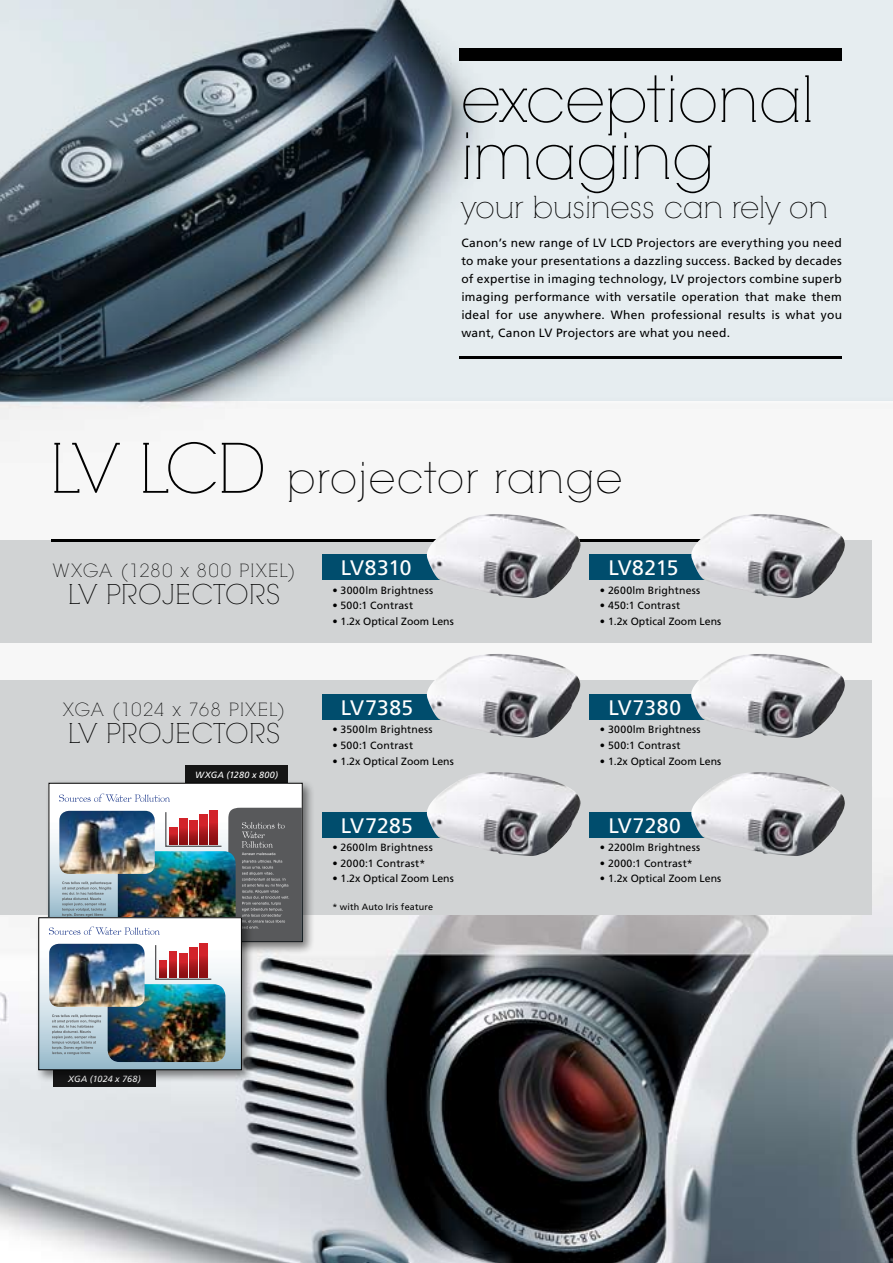
<style>
.page{position:relative;width:893px;height:1263px;background:#fff}
.page>*{position:absolute;margin:0;border:0;box-sizing:border-box;transform-origin:0 0}
.t1{font:63px/57px "RNS Camelia";letter-spacing:.005em;color:#000}
.t2{font:42px "RNS Camelia";letter-spacing:.035em;color:#000}
.t3{font:30px "RNS Camelia";letter-spacing:.005em;color:#000}
.t4{font:27px "RNS Camelia";letter-spacing:.04em;color:#000}
.t5{font:21px "Frutiger";letter-spacing:.015em;color:#fff}
.t6{font:18px "RNS Camelia";letter-spacing:.085em;color:#000}
.t7{font:12px/18px "Frutiger";letter-spacing:.02em;color:#000;text-align:justify}
.t8{font:10.5px "Frutiger";letter-spacing:.015em;color:#000}
.t9{font:italic 9px "Frutiger";letter-spacing:.02em;color:#fff}
.t10{font:9px "Frutiger";letter-spacing:.02em;color:#000}
.s1{font-size:67.5px}
</style>
<div class="page">
<img style="left:0;top:401px;width:893px;height:862px">
<svg style="left:0;top:0;width:893px;height:401px;fill:#e6edf0"></svg>
<div style="left:0;top:540px;width:872px;height:102px;background:#d1d3d4"></div>
<div style="left:0;top:680px;width:872px;height:234px;background:#d1d3d4"></div>
<div style="left:459px;top:48px;width:383px;height:13px;background:#000"></div>
<hr style="left:459px;top:356px;width:383px;height:2px;background:#000">
<hr style="left:51px;top:539px;width:791px;height:2px;background:#000">
<div style="left:322px;top:554px;width:132px;height:26px;background:#004d6d"></div>
<div style="left:322px;top:694px;width:132px;height:26px;background:#004d6d"></div>
<div style="left:322px;top:812px;width:132px;height:26px;background:#004d6d"></div>
<div style="left:589px;top:812px;width:132px;height:26px;background:#004d6d"></div>
<div style="left:589px;top:694px;width:132px;height:26px;background:#004d6d"></div>
<div style="left:589px;top:554px;width:132px;height:26px;background:#004d6d"></div>
<img style="left:425px;top:514px;width:155px;height:84px">
<img style="left:690px;top:514px;width:155px;height:84px">
<img style="left:425px;top:654px;width:155px;height:84px">
<img style="left:690px;top:654px;width:155px;height:84px">
<img style="left:426px;top:772px;width:154px;height:84px">
<img style="left:691px;top:772px;width:154px;height:84px">
<div style="left:186px;top:766px;width:102px;height:17px;background:#151515"></div>
<div style="left:45px;top:779px;width:276px;height:182px;background:#000;opacity:.5"></div>
<div style="left:49px;top:783px;width:253px;height:159px;background:#fff"></div>
<svg style="left:59px;top:793px;width:111px;height:9px"></svg>
<div style="left:35px;top:914px;width:225px;height:175px;background:#000;opacity:.5"></div>
<svg style="left:40px;top:919px;width:200px;height:149px"></svg>
<div style="left:38px;top:917px;width:204px;height:153px;border:1px solid #000"></div>
<img style="left:108px;top:984px;width:117px;height:78px">
<img style="left:49px;top:980px;width:96px;height:27px">
<img style="left:49px;top:808px;width:253px;height:172px">
<svg style="left:52px;top:1014px;width:49px;height:41px"></svg>
<h1 class="t1" style="left:461px;top:72px;width:354px">exceptional imaging</h1>
<h3 class="t3" style="left:461px;top:190px;width:368px">your business can rely on</h3>
<p class="t7" style="left:461px;top:233px;width:382px">Canon’s new range of LV LCD Projectors are everything you need to make your presentations a dazzling success. Backed by decades of expertise in imaging technology, LV projectors combine superb imaging performance with versatile operation that make them ideal for use anywhere. When professional results is what you want, Canon LV Projectors are what you need.</p>
<h2 class="t2" style="left:51px;top:453px;width:572px"><span class="s1">LV LCD</span> projector range</h2>
<h3 class="t6" style="left:53px;top:560px;width:244px">WXGA (1280 x 800 PIXEL)</h3>
<h3 class="t4" style="left:69px;top:578px;width:213px">LV PROJECTORS</h3>
<h3 class="t6" style="left:64px;top:699px;width:223px">XGA (1024 x 768 PIXEL)</h3>
<h3 class="t4" style="left:69px;top:718px;width:213px">LV PROJECTORS</h3>
<p class="t9" style="left:195px;top:770px;width:84px">WXGA (1280 x 800)</p>
<h3 class="t5" style="left:341px;top:555px;width:72px">LV8310</h3>
<p class="t8" style="left:332px;top:584px;width:102px">• 3000lm Brightness</p>
<p class="t8" style="left:332px;top:599px;width:82px">• 500:1 Contrast</p>
<p class="t8" style="left:332px;top:615px;width:123px">• 1.2x Optical Zoom Lens</p>
<h3 class="t5" style="left:341px;top:695px;width:74px">LV7385</h3>
<p class="t8" style="left:332px;top:723px;width:102px">• 3500lm Brightness</p>
<p class="t8" style="left:332px;top:739px;width:82px">• 500:1 Contrast</p>
<p class="t8" style="left:332px;top:755px;width:123px">• 1.2x Optical Zoom Lens</p>
<h3 class="t5" style="left:341px;top:813px;width:74px">LV7285</h3>
<p class="t8" style="left:332px;top:841px;width:102px">• 2600lm Brightness</p>
<p class="t8" style="left:332px;top:857px;width:94px">• 2000:1 Contrast*</p>
<p class="t8" style="left:332px;top:873px;width:123px">• 1.2x Optical Zoom Lens</p>
<p class="t10" style="left:332px;top:902px;width:102px">* with Auto Iris feature</p>
<p class="t9" style="left:68px;top:1073px;width:74px">XGA (1024 x 768)</p>
<h3 class="t5" style="left:608px;top:555px;width:72px">LV8215</h3>
<p class="t8" style="left:600px;top:584px;width:102px">• 2600lm Brightness</p>
<p class="t8" style="left:600px;top:599px;width:82px">• 450:1 Contrast</p>
<p class="t8" style="left:600px;top:615px;width:123px">• 1.2x Optical Zoom Lens</p>
<h3 class="t5" style="left:608px;top:695px;width:74px">LV7380</h3>
<p class="t8" style="left:600px;top:723px;width:102px">• 3000lm Brightness</p>
<p class="t8" style="left:600px;top:739px;width:82px">• 500:1 Contrast</p>
<p class="t8" style="left:600px;top:755px;width:123px">• 1.2x Optical Zoom Lens</p>
<h3 class="t5" style="left:608px;top:813px;width:74px">LV7280</h3>
<p class="t8" style="left:600px;top:841px;width:102px">• 2200lm Brightness</p>
<p class="t8" style="left:600px;top:857px;width:94px">• 2000:1 Contrast*</p>
<p class="t8" style="left:600px;top:873px;width:123px">• 1.2x Optical Zoom Lens</p>
</div>
